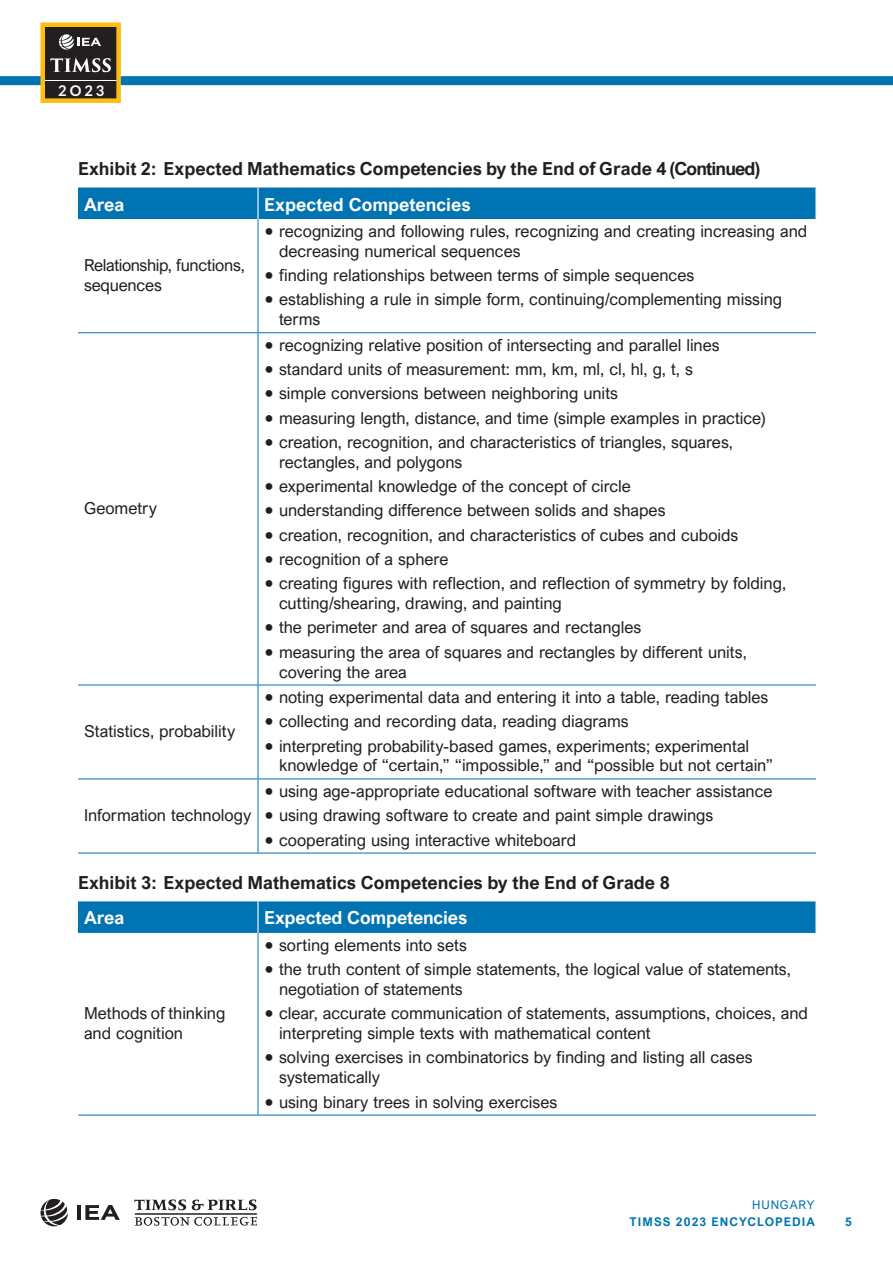
<style>
.page{position:relative;width:893px;height:1263px;background:#fff}
.page>*{position:absolute;margin:0;border:0;box-sizing:border-box;transform-origin:0 0}
.Exhibit_Title_1{font:700 18px "Arial Nova";color:#231f20}
.Exhibit_Head_L_white{font:700 18px "Arial Nova";letter-spacing:-.005em;color:#fff}
.Exhibit_Text_Left{font:16.5px/19.8px "Arial Nova";color:#231f20}
.t1{font:700 14.7px "Lato";color:#fff}
.t2{font:700 12px "Arial Nova";letter-spacing:.09em;color:#0073b2}
.t3{font:12px "Arial Nova";letter-spacing:.07em;color:#0073b2}
.s1{font-family:"Minion Pro";font-size:25.5px}
</style>
<div class="page">
<svg style="left:134px;top:1199px;width:52px;height:11px"></svg>
<svg style="left:192px;top:1199px;width:65px;height:11px"></svg>
<svg style="left:135px;top:1217px;width:122px;height:9px"></svg>
<hr style="left:135px;top:1214px;width:122px;height:1px;background:#231f20">
<svg style="left:40px;top:1199px;width:28px;height:27px"></svg>
<hr style="left:77px;top:1205px;width:4px;height:15px;background:#231f20">
<svg style="left:85px;top:1205px;width:35px;height:15px"></svg>
<div style="left:0;top:76px;width:893px;height:9px;background:#0073b2"></div>
<div style="left:43px;top:70px;width:76px;height:17px;background:linear-gradient(to right,#fff,#fff)"></div>
<div style="left:43px;top:82px;width:76px;height:17px;background:#231f20"></div>
<div style="left:43px;top:25px;width:76px;height:55px;background:#231f20"></div>
<svg style="left:50px;top:58px;width:61px;height:14px"></svg>
<svg style="left:59px;top:34px;width:42px;height:16px"></svg>
<div style="left:40px;top:23px;width:81px;height:80px;border:4px solid #febc11"></div>
<div style="left:78px;top:188px;width:737px;height:31px;background:#0073b2"></div>
<hr style="left:257px;top:188px;width:2px;height:31px;background:#fff">
<hr style="left:78px;top:332px;width:180px;height:1px;background:#0073b2">
<hr style="left:78px;top:685px;width:180px;height:1px;background:#0073b2">
<hr style="left:78px;top:778px;width:180px;height:1px;background:#0073b2">
<hr style="left:258px;top:332px;width:558px;height:1px;background:#0073b2">
<hr style="left:258px;top:685px;width:558px;height:1px;background:#0073b2">
<hr style="left:258px;top:778px;width:558px;height:1px;background:#0073b2">
<hr style="left:258px;top:853px;width:558px;height:1px;background:#0073b2">
<hr style="left:258px;top:219px;width:1px;height:113px;background:#0073b2">
<hr style="left:258px;top:333px;width:1px;height:352px;background:#0073b2">
<hr style="left:258px;top:685px;width:1px;height:93px;background:#0073b2">
<hr style="left:258px;top:779px;width:1px;height:74px;background:#0073b2">
<hr style="left:78px;top:853px;width:180px;height:1px;background:#0073b2">
<div style="left:78px;top:901px;width:737px;height:32px;background:#0073b2"></div>
<hr style="left:78px;top:1115px;width:180px;height:1px;background:#0073b2">
<hr style="left:258px;top:1115px;width:558px;height:1px;background:#0073b2">
<hr style="left:257px;top:901px;width:2px;height:32px;background:#fff">
<hr style="left:258px;top:933px;width:1px;height:182px;background:#0073b2">
<p class="t1" style="left:58px;top:82px;width:48px">2O23</p>
<p class="Exhibit_Title_1" style="left:78px;top:158px;width:684px">Exhibit 2: Expected Mathematics Competencies by the End of Grade 4 (Continued)</p>
<p class="Exhibit_Head_L_white" style="left:84px;top:194px;width:42px">Area</p>
<p class="Exhibit_Head_L_white" style="left:264px;top:194px;width:208px">Expected Competencies</p>
<p class="Exhibit_Text_Left" style="left:84px;top:255px;width:163px">Relationship, functions, sequences</p>
<p class="Exhibit_Text_Left" style="left:84px;top:498px;width:74px">Geometry</p>
<p class="Exhibit_Text_Left" style="left:84px;top:721px;width:153px">Statistics, probability</p>
<p class="Exhibit_Text_Left" style="left:279px;top:221px;width:530px;text-indent:-15px"><span class="s1">•</span> recognizing and following rules, recognizing and creating increasing and decreasing numerical sequences</p>
<p class="Exhibit_Text_Left" style="left:264px;top:265px;width:432px"><span class="s1">•</span> finding relationships between terms of simple sequences</p>
<p class="Exhibit_Text_Left" style="left:279px;top:290px;width:505px;text-indent:-15px"><span class="s1">•</span> establishing a rule in simple form, continuing/complementing missing terms</p>
<p class="Exhibit_Text_Left" style="left:264px;top:335px;width:457px"><span class="s1">•</span> recognizing relative position of intersecting and parallel lines</p>
<p class="Exhibit_Text_Left" style="left:264px;top:359px;width:430px"><span class="s1">•</span> standard units of measurement: mm, km, ml, cl, hl, g, t, s</p>
<p class="Exhibit_Text_Left" style="left:264px;top:384px;width:356px"><span class="s1">•</span> simple conversions between neighboring units</p>
<p class="Exhibit_Text_Left" style="left:264px;top:408px;width:504px"><span class="s1">•</span> measuring length, distance, and time (simple examples in practice)</p>
<p class="Exhibit_Text_Left" style="left:279px;top:432px;width:456px;text-indent:-15px"><span class="s1">•</span> creation, recognition, and characteristics of triangles, squares, rectangles, and polygons</p>
<p class="Exhibit_Text_Left" style="left:264px;top:476px;width:368px"><span class="s1">•</span> experimental knowledge of the concept of circle</p>
<p class="Exhibit_Text_Left" style="left:264px;top:501px;width:403px"><span class="s1">•</span> understanding difference between solids and shapes</p>
<p class="Exhibit_Text_Left" style="left:264px;top:525px;width:476px"><span class="s1">•</span> creation, recognition, and characteristics of cubes and cuboids</p>
<p class="Exhibit_Text_Left" style="left:264px;top:549px;width:186px"><span class="s1">•</span> recognition of a sphere</p>
<p class="Exhibit_Text_Left" style="left:279px;top:573px;width:509px;text-indent:-15px"><span class="s1">•</span> creating figures with reflection, and reflection of symmetry by folding, cutting/shearing, drawing, and painting</p>
<p class="Exhibit_Text_Left" style="left:264px;top:618px;width:379px"><span class="s1">•</span> the perimeter and area of squares and rectangles</p>
<p class="Exhibit_Text_Left" style="left:279px;top:642px;width:469px;text-indent:-15px"><span class="s1">•</span> measuring the area of squares and rectangles by different units, covering the area</p>
<p class="Exhibit_Text_Left" style="left:264px;top:687px;width:506px"><span class="s1">•</span> noting experimental data and entering it into a table, reading tables</p>
<p class="Exhibit_Text_Left" style="left:264px;top:711px;width:366px"><span class="s1">•</span> collecting and recording data, reading diagrams</p>
<p class="Exhibit_Text_Left" style="left:279px;top:736px;width:496px;text-indent:-15px"><span class="s1">•</span> interpreting probability-based games, experiments; experimental knowledge of “certain,” “impossible,” and “possible but not certain”</p>
<p class="Exhibit_Text_Left" style="left:264px;top:781px;width:510px"><span class="s1">•</span> using age-appropriate educational software with teacher assistance</p>
<p class="Exhibit_Text_Left" style="left:264px;top:805px;width:451px"><span class="s1">•</span> using drawing software to create and paint simple drawings</p>
<p class="Exhibit_Text_Left" style="left:264px;top:830px;width:314px"><span class="s1">•</span> cooperating using interactive whiteboard</p>
<p class="Exhibit_Title_1" style="left:78px;top:872px;width:593px">Exhibit 3: Expected Mathematics Competencies by the End of Grade 8</p>
<p class="Exhibit_Head_L_white" style="left:84px;top:907px;width:42px">Area</p>
<p class="Exhibit_Head_L_white" style="left:264px;top:907px;width:205px">Expected Competencies</p>
<p class="Exhibit_Text_Left" style="left:84px;top:805px;width:169px">Information technology</p>
<p class="Exhibit_Text_Left" style="left:84px;top:1003px;width:143px">Methods of thinking and cognition</p>
<p class="Exhibit_Text_Left" style="left:264px;top:935px;width:204px"><span class="s1">•</span> sorting elements into sets</p>
<p class="Exhibit_Text_Left" style="left:279px;top:959px;width:513px;text-indent:-15px"><span class="s1">•</span> the truth content of simple statements, the logical value of statements, negotiation of statements</p>
<p class="Exhibit_Text_Left" style="left:279px;top:1003px;width:531px;text-indent:-15px"><span class="s1">•</span> clear, accurate communication of statements, assumptions, choices, and interpreting simple texts with mathematical content</p>
<p class="Exhibit_Text_Left" style="left:279px;top:1048px;width:475px;text-indent:-15px"><span class="s1">•</span> solving exercises in combinatorics by finding and listing all cases systematically</p>
<p class="Exhibit_Text_Left" style="left:264px;top:1092px;width:295px"><span class="s1">•</span> using binary trees in solving exercises</p>
<p class="t3" style="left:752px;top:1198px;width:64px">HUNGARY</p>
<p class="t2" style="left:630px;top:1214px;width:187px">TIMSS 2023 ENCYCLOPEDIA</p>
<p class="t2" style="left:845px;top:1214px;width:8px">5</p>
</div>
